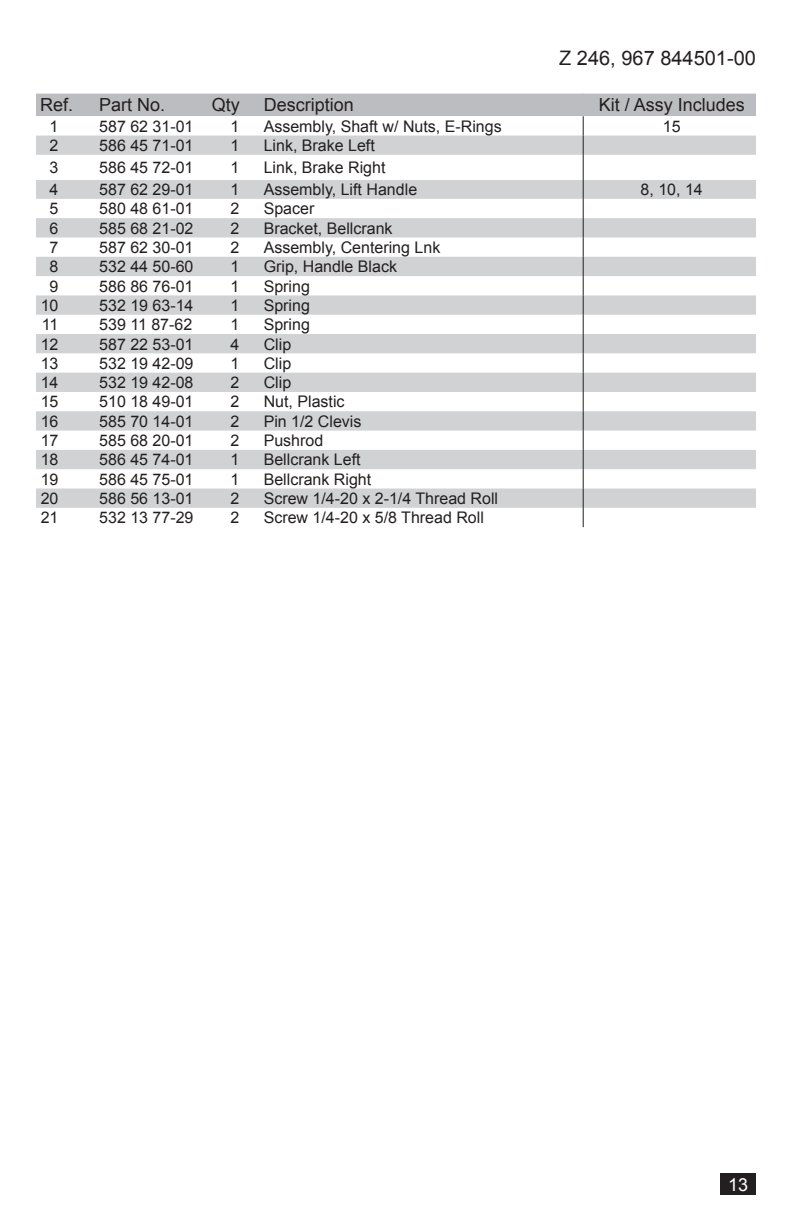
<style>
.page{position:relative;width:792px;height:1224px;background:#fff}
.page>*{position:absolute;margin:0;border:0;box-sizing:border-box;transform-origin:0 0}
.t1{font:20px "Arial";color:#231f20}
.Part_Head{font:18px "Arial";color:#231f20}
.t2{font:18px "Arial";color:#fff}
.PARTS{font:16px "Arial";color:#231f20}
</style>
<div class="page">
<div style="left:721px;top:1174px;width:35px;height:21px;background:#231f20"></div>
<svg style="left:36px;top:94px;width:720px;height:433px"></svg>
<p class="t1" style="left:559px;top:45px;width:198px">Z 246, 967 844501-00</p>
<p class="Part_Head" style="left:40px;top:93px;width:35px">Ref.</p>
<p class="Part_Head" style="left:99px;top:93px;width:68px">Part No.</p>
<p class="Part_Head" style="left:212px;top:93px;width:30px">Qty</p>
<p class="Part_Head" style="left:264px;top:93px;width:92px">Description</p>
<p class="Part_Head" style="left:599px;top:93px;width:148px">Kit / Assy Includes</p>
<p class="PARTS" style="left:50px;top:116px;width:10px">1</p>
<p class="PARTS" style="left:99px;top:116px;width:96px">587 62 31-01</p>
<p class="PARTS" style="left:230px;top:116px;width:10px">1</p>
<p class="PARTS" style="left:264px;top:116px;width:240px">Assembly, Shaft w/ Nuts, E-Rings</p>
<p class="PARTS" style="left:663px;top:116px;width:19px">15</p>
<p class="PARTS" style="left:50px;top:135px;width:10px">2</p>
<p class="PARTS" style="left:99px;top:135px;width:96px">586 45 71-01</p>
<p class="PARTS" style="left:230px;top:135px;width:10px">1</p>
<p class="PARTS" style="left:264px;top:135px;width:113px">Link, Brake Left</p>
<p class="PARTS" style="left:50px;top:157px;width:10px">3</p>
<p class="PARTS" style="left:99px;top:157px;width:96px">586 45 72-01</p>
<p class="PARTS" style="left:230px;top:157px;width:10px">1</p>
<p class="PARTS" style="left:264px;top:157px;width:123px">Link, Brake Right</p>
<p class="PARTS" style="left:50px;top:179px;width:10px">4</p>
<p class="PARTS" style="left:99px;top:179px;width:96px">587 62 29-01</p>
<p class="PARTS" style="left:230px;top:179px;width:10px">1</p>
<p class="PARTS" style="left:264px;top:179px;width:155px">Assembly, Lift Handle</p>
<p class="PARTS" style="left:641px;top:179px;width:64px">8, 10, 14</p>
<p class="PARTS" style="left:50px;top:198px;width:10px">5</p>
<p class="PARTS" style="left:99px;top:198px;width:96px">580 48 61-01</p>
<p class="PARTS" style="left:230px;top:198px;width:10px">2</p>
<p class="PARTS" style="left:264px;top:198px;width:52px">Spacer</p>
<p class="PARTS" style="left:50px;top:218px;width:10px">6</p>
<p class="PARTS" style="left:99px;top:218px;width:96px">585 68 21-02</p>
<p class="PARTS" style="left:230px;top:218px;width:10px">2</p>
<p class="PARTS" style="left:264px;top:218px;width:130px">Bracket, Bellcrank</p>
<p class="PARTS" style="left:50px;top:237px;width:10px">7</p>
<p class="PARTS" style="left:99px;top:237px;width:96px">587 62 30-01</p>
<p class="PARTS" style="left:230px;top:237px;width:10px">2</p>
<p class="PARTS" style="left:264px;top:237px;width:178px">Assembly, Centering Lnk</p>
<p class="PARTS" style="left:50px;top:256px;width:10px">8</p>
<p class="PARTS" style="left:99px;top:256px;width:96px">532 44 50-60</p>
<p class="PARTS" style="left:230px;top:256px;width:10px">1</p>
<p class="PARTS" style="left:264px;top:256px;width:135px">Grip, Handle Black</p>
<p class="PARTS" style="left:50px;top:275px;width:10px">9</p>
<p class="PARTS" style="left:99px;top:275px;width:96px">586 86 76-01</p>
<p class="PARTS" style="left:230px;top:275px;width:10px">1</p>
<p class="PARTS" style="left:264px;top:275px;width:48px">Spring</p>
<p class="PARTS" style="left:41px;top:295px;width:19px">10</p>
<p class="PARTS" style="left:99px;top:295px;width:96px">532 19 63-14</p>
<p class="PARTS" style="left:230px;top:295px;width:10px">1</p>
<p class="PARTS" style="left:264px;top:295px;width:48px">Spring</p>
<p class="PARTS" style="left:42px;top:314px;width:18px">11</p>
<p class="PARTS" style="left:99px;top:314px;width:95px">539 11 87-62</p>
<p class="PARTS" style="left:230px;top:314px;width:10px">1</p>
<p class="PARTS" style="left:264px;top:314px;width:48px">Spring</p>
<p class="PARTS" style="left:41px;top:333px;width:19px">12</p>
<p class="PARTS" style="left:99px;top:333px;width:96px">587 22 53-01</p>
<p class="PARTS" style="left:230px;top:333px;width:10px">4</p>
<p class="PARTS" style="left:264px;top:333px;width:29px">Clip</p>
<p class="PARTS" style="left:41px;top:353px;width:19px">13</p>
<p class="PARTS" style="left:99px;top:353px;width:96px">532 19 42-09</p>
<p class="PARTS" style="left:230px;top:353px;width:10px">1</p>
<p class="PARTS" style="left:264px;top:353px;width:29px">Clip</p>
<p class="PARTS" style="left:41px;top:372px;width:19px">14</p>
<p class="PARTS" style="left:99px;top:372px;width:96px">532 19 42-08</p>
<p class="PARTS" style="left:230px;top:372px;width:10px">2</p>
<p class="PARTS" style="left:264px;top:372px;width:29px">Clip</p>
<p class="PARTS" style="left:41px;top:391px;width:19px">15</p>
<p class="PARTS" style="left:99px;top:391px;width:96px">510 18 49-01</p>
<p class="PARTS" style="left:230px;top:391px;width:10px">2</p>
<p class="PARTS" style="left:264px;top:391px;width:82px">Nut, Plastic</p>
<p class="PARTS" style="left:41px;top:411px;width:19px">16</p>
<p class="PARTS" style="left:99px;top:411px;width:96px">585 70 14-01</p>
<p class="PARTS" style="left:230px;top:411px;width:10px">2</p>
<p class="PARTS" style="left:264px;top:411px;width:99px">Pin 1/2 Clevis</p>
<p class="PARTS" style="left:41px;top:430px;width:19px">17</p>
<p class="PARTS" style="left:99px;top:430px;width:96px">585 68 20-01</p>
<p class="PARTS" style="left:230px;top:430px;width:10px">2</p>
<p class="PARTS" style="left:264px;top:430px;width:61px">Pushrod</p>
<p class="PARTS" style="left:41px;top:449px;width:19px">18</p>
<p class="PARTS" style="left:99px;top:449px;width:96px">586 45 74-01</p>
<p class="PARTS" style="left:230px;top:449px;width:10px">1</p>
<p class="PARTS" style="left:264px;top:449px;width:98px">Bellcrank Left</p>
<p class="PARTS" style="left:41px;top:469px;width:19px">19</p>
<p class="PARTS" style="left:99px;top:469px;width:96px">586 45 75-01</p>
<p class="PARTS" style="left:230px;top:469px;width:10px">1</p>
<p class="PARTS" style="left:264px;top:469px;width:109px">Bellcrank Right</p>
<p class="PARTS" style="left:41px;top:488px;width:19px">20</p>
<p class="PARTS" style="left:99px;top:488px;width:96px">586 56 13-01</p>
<p class="PARTS" style="left:230px;top:488px;width:10px">2</p>
<p class="PARTS" style="left:264px;top:488px;width:236px">Screw 1/4-20 x 2-1/4 Thread Roll</p>
<p class="PARTS" style="left:41px;top:507px;width:19px">21</p>
<p class="PARTS" style="left:99px;top:507px;width:96px">532 13 77-29</p>
<p class="PARTS" style="left:230px;top:507px;width:10px">2</p>
<p class="PARTS" style="left:264px;top:507px;width:222px">Screw 1/4-20 x 5/8 Thread Roll</p>
<p class="t2" style="left:728px;top:1173px;width:22px">13</p>
</div>
